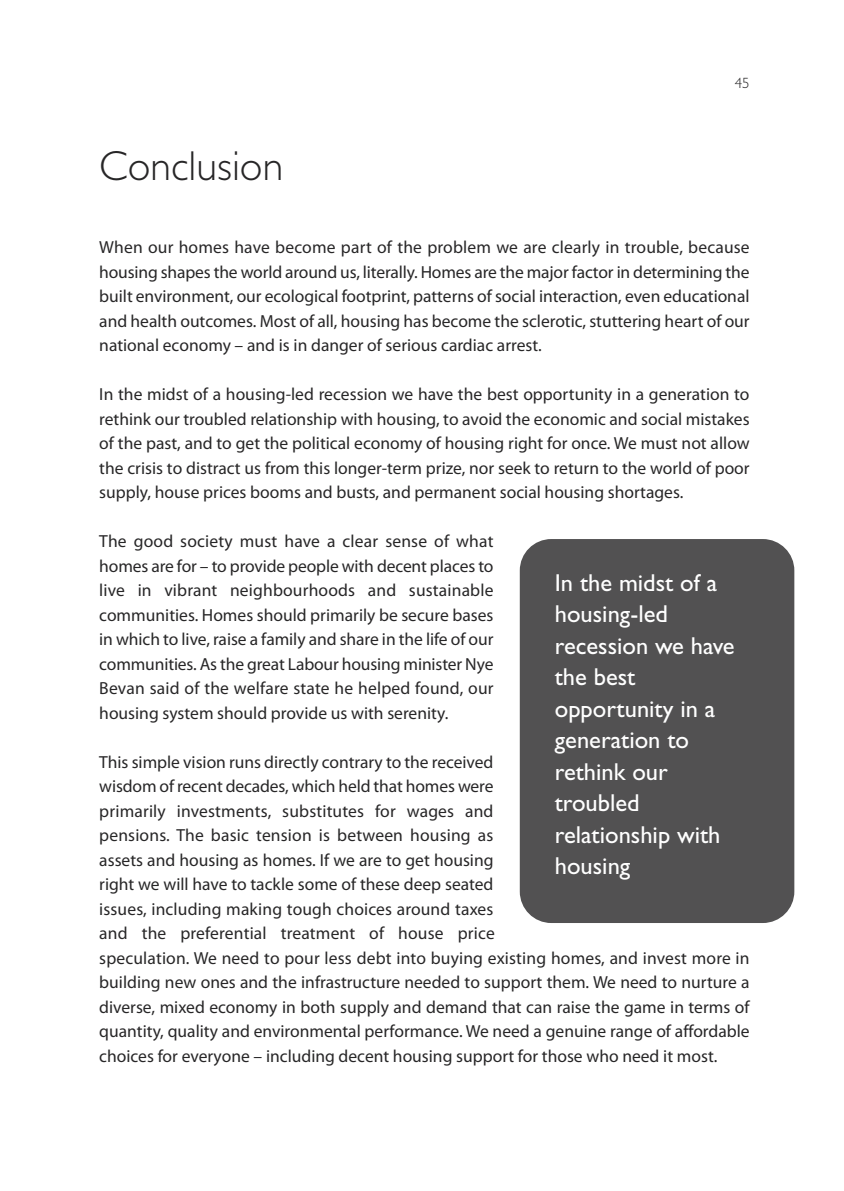
<style>
.page{position:relative;width:844px;height:1191px;background:#fff}
.page>*{position:absolute;margin:0;border:0;box-sizing:border-box;transform-origin:0 0}
.t1{font:300 42px "Gill Sans";color:#272627}
.t2{font:24.5px/31.5px "Gill Sans Std";color:#fff}
.t3{font:17.5px/24.5px "Myriad Pro";color:#272627;text-align:justify}
.t4{font:300 14.88px "Gill Sans";color:#272627}
</style>
<div class="page">
<div style="left:519px;top:539px;width:275px;height:384px;background:#525152;border-radius:32px"></div>
<h1 class="t1" style="left:99px;top:140px;width:185px">Conclusion</h1>
<p class="t4" style="left:734px;top:74px;width:16px">45</p>
<p class="t3" style="left:99px;top:236px;width:651px">When our homes have become part of the problem we are clearly in trouble, because housing shapes the world around us, literally. Homes are the major factor in determining the built environment, our ecological footprint, patterns of social interaction, even educational and health outcomes. Most of all, housing has become the sclerotic, stuttering heart of our national economy – and is in danger of serious cardiac arrest.</p>
<p class="t3" style="left:99px;top:383px;width:651px">In the midst of a housing-led recession we have the best opportunity in a generation to rethink our troubled relationship with housing, to avoid the economic and social mistakes of the past, and to get the political economy of housing right for once. We must not allow the crisis to distract us from this longer-term prize, nor seek to return to the world of poor supply, house prices booms and busts, and permanent social housing shortages.</p>
<p class="t3" style="left:99px;top:530px;width:395px">The good society must have a clear sense of what homes are for – to provide people with decent places to live in vibrant neighbourhoods and sustainable communities. Homes should primarily be secure bases in which to live, raise a family and share in the life of our communities. As the great Labour housing minister Nye Bevan said of the welfare state he helped found, our housing system should provide us with serenity.</p>
<p class="t3" style="left:99px;top:751px;width:651px;text-align:left">This simple vision runs directly contrary to the received<br>wisdom of recent decades, which held that homes were<br>primarily investments, substitutes for wages and<br>pensions. The basic tension is between housing as<br>assets and housing as homes. If we are to get housing<br>right we will have to tackle some of these deep seated<br>issues, including making tough choices around taxes<br>and the preferential treatment of house price<br>speculation. We need to pour less debt into buying existing homes, and invest more in building new ones and the infrastructure needed to support them. We need to nurture a diverse, mixed economy in both supply and demand that can raise the game in terms of quantity, quality and environmental performance. We need a genuine range of affordable choices for everyone – including decent housing support for those who need it most.</p>
<h2 class="t2" style="left:554px;top:569px;width:181px">In the midst of a housing-led recession we have the best opportunity in a generation to rethink our troubled relationship with housing</h2>
</div>
